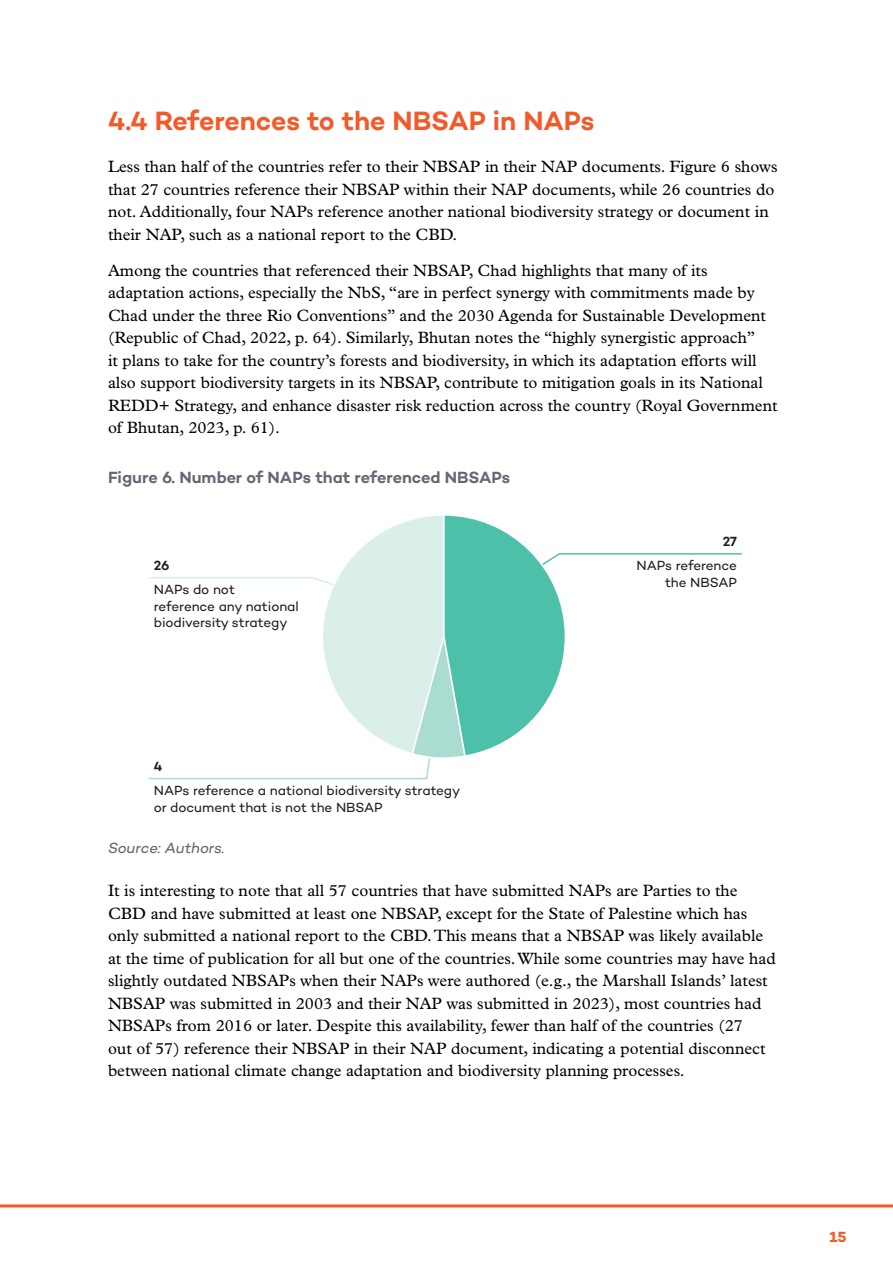
<style>
.page{position:relative;width:893px;height:1263px;background:#fff}
.page>*{position:absolute;margin:0;border:0;box-sizing:border-box;transform-origin:0 0}
.t1{font:600 27px "Campton";letter-spacing:-.005em;color:#f15a29}
.t2{font:16.5px/22.5px "Plantin MT Pro";color:#000}
.Figure_Title{font:600 16.5px "Campton";letter-spacing:-.005em;color:#636874}
.Source{font:italic 15px "Campton";letter-spacing:-.01em;color:#636874}
.t3{font:700 15px "Campton";color:#f15a29}
.t4{font:13.5px/24px "Campton";letter-spacing:-.005em;color:#231f20}
.s1{font-weight:600}
</style>
<div class="page">
<hr style="left:0;top:1204px;width:893px;height:3px;background:#f15a29">
<svg style="left:148px;top:515px;width:594px;height:265px"></svg>
<h2 class="t1" style="left:108px;top:103px;width:488px">4.4 References to the NBSAP in NAPs</h2>
<p class="t2" style="left:108px;top:156px;width:671px">Less than half of the countries refer to their NBSAP in their NAP documents. Figure 6 shows that 27 countries reference their NBSAP within their NAP documents, while 26 countries do not. Additionally, four NAPs reference another national biodiversity strategy or document in their NAP, such as a national report to the CBD.</p>
<p class="t2" style="left:108px;top:259px;width:671px">Among the countries that referenced their NBSAP, Chad highlights that many of its adaptation actions, especially the NbS, “are in perfect synergy with commitments made by Chad under the three Rio Conventions” and the 2030 Agenda for Sustainable Development (Republic of Chad, 2022, p. 64). Similarly, Bhutan notes the “highly synergistic approach”<br>it plans to take for the country’s forests and biodiversity, in which its adaptation efforts will also support biodiversity targets in its NBSAP, contribute to mitigation goals in its National REDD+ Strategy, and enhance disaster risk reduction across the country (Royal Government of Bhutan, 2023, p. 61).</p>
<p class="Figure_Title" style="left:108px;top:467px;width:404px">Figure 6. Number of NAPs that referenced NBSAPs</p>
<p class="t4" style="left:154px;top:553px;width:83px"><span class="s1">26<br></span>NAPs do not</p>
<p class="t4" style="left:154px;top:598px;width:147px;line-height:16.5px">reference any national biodiversity strategy</p>
<p class="t4" style="left:154px;top:754px;width:308px"><span class="s1">4<br></span>NAPs reference a national biodiversity strategy</p>
<p class="t4" style="left:154px;top:795px;width:230px">or document that is not the NBSAP</p>
<p class="t4" style="left:636px;top:530px;width:102px;text-align:right"><span class="s1">27<br></span>NAPs reference</p>
<p class="t4" style="left:665px;top:570px;width:73px">the NBSAP</p>
<p class="Source" style="left:108px;top:839px;width:118px">Source: Authors.</p>
<p class="t2" style="left:108px;top:879px;width:669px">It is interesting to note that all 57 countries that have submitted NAPs are Parties to the CBD and have submitted at least one NBSAP, except for the State of Palestine which has only submitted a national report to the CBD. This means that a NBSAP was likely available at the time of publication for all but one of the countries. While some countries may have had slightly outdated NBSAPs when their NAPs were authored (e.g., the Marshall Islands’ latest NBSAP was submitted in 2003 and their NAP was submitted in 2023), most countries had NBSAPs from 2016 or later. Despite this availability, fewer than half of the countries (27<br>out of 57) reference their NBSAP in their NAP document, indicating a potential disconnect between national climate change adaptation and biodiversity planning processes.</p>
<p class="t3" style="left:829px;top:1227px;width:19px">15</p>
</div>
